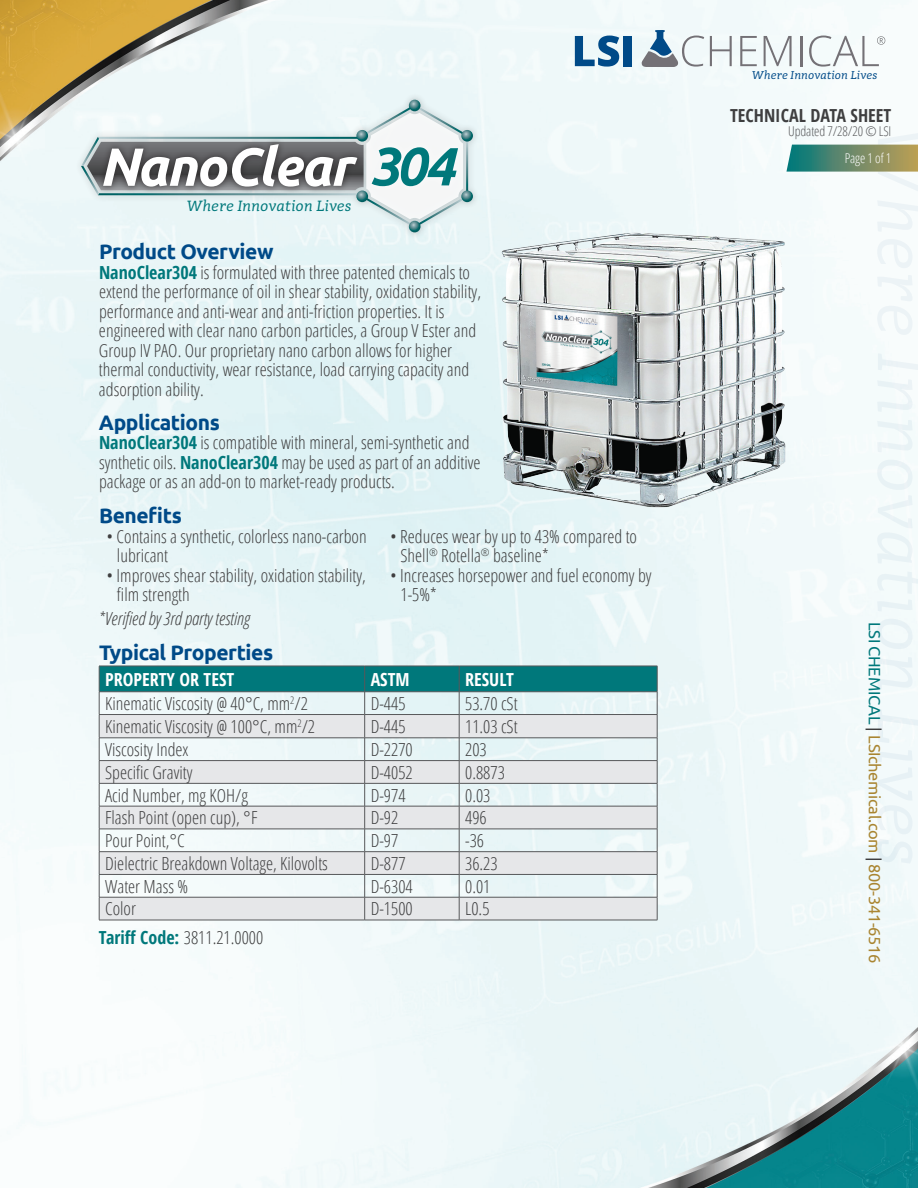
<style>
.page{position:relative;width:918px;height:1188px;background:#fff}
.page>*{position:absolute;margin:0;border:0;box-sizing:border-box;transform-origin:0 0}
.main{font:700 21px "Ubuntu";letter-spacing:-.02em;color:#004a88}
.head1{font:700 21px "Ubuntu";letter-spacing:-.02em;color:#004a88}
.main-2{font:300 18px/19.5px "Open Sans Condensed";color:#3e3e3f}
.bulleted_list_2{font:300 18px/19.5px "Open Sans Condensed";color:#3e3e3f}
.main-3{font:italic 300 18px "Open Sans Condensed";color:#3e3e3f}
.main-4{font:700 18px "Open Sans Condensed";color:#fff}
.address{font:700 18px "Open Sans Condensed";color:#3e3e3f}
.t1{font:16.5px "Ubuntu";letter-spacing:-.02em;color:#a98531}
.t2{font:italic 15.45px "Adagio Slab";color:#00787b}
.address-2{font:300 condensed 13.5px "Open Sans";letter-spacing:-.01em;color:#57585a}
.address-3{font:300 condensed 13.5px "Open Sans";letter-spacing:-.01em;color:#fff}
.t3{font:italic 11.7px "Adagio Slab";color:#004a88}
.s1{font-weight:700;color:#00787b}
.s2{color:#00787b}
.s3{color:#3e3e3f}
</style>
<div class="page">
<img style="left:0;top:0;width:918px;height:1188px">
<svg style="left:575px;top:36px;width:44px;height:31px"></svg>
<div style="left:624px;top:36px;width:8px;height:30px;background:#004a88"></div>
<svg style="left:710px;top:36px;width:22px;height:30px"></svg>
<svg style="left:740px;top:36px;width:17px;height:30px"></svg>
<svg style="left:764px;top:36px;width:28px;height:30px"></svg>
<hr style="left:800px;top:36px;width:2px;height:30px;background:#747176">
<svg style="left:641px;top:30px;width:63px;height:37px"></svg>
<svg style="left:809px;top:36px;width:76px;height:31px"></svg>
<svg style="left:99px;top:666px;width:559px;height:254px;background:#cbdbdd"></svg>
<hr style="left:99px;top:920px;width:266px;height:1px;background:#57585a">
<hr style="left:365px;top:920px;width:94px;height:1px;background:#57585a">
<hr style="left:459px;top:920px;width:198px;height:1px;background:#57585a">
<svg style="left:786px;top:145px;width:132px;height:27px;background:#6c8f6e"></svg>
<div style="left:74px;top:93px;width:406px;height:146px;background:#eaf6f8"></div>
<svg style="left:81px;top:100px;width:392px;height:132px"></svg>
<img style="left:499px;top:232px;width:287px;height:275px">
<p class="t2" style="left:187px;top:196px;width:167px">Where Innovation Lives</p>
<p class="main" style="left:99px;top:239px;width:176px">Product Overview</p>
<p class="main-2" style="left:99px;top:262px;width:384px"><span class="s1">NanoClear304</span> is formulated with three patented chemicals to extend the performance of oil in shear stability, oxidation stability, performance and anti-wear and anti-friction properties. It is engineered with clear nano carbon particles, a Group V Ester and Group IV PAO. Our proprietary nano carbon allows for higher thermal conductivity, wear resistance, load carrying capacity and adsorption ability.</p>
<p class="main" style="left:99px;top:410px;width:122px">Applications</p>
<p class="main-2" style="left:99px;top:433px;width:383px"><span class="s1">NanoClear304</span> is compatible with mineral, semi-synthetic and synthetic oils. <span class="s1">NanoClear304</span> may be used as part of an additive package or as an add-on to market-ready products.</p>
<p class="head1" style="left:99px;top:503px;width:84px">Benefits</p>
<p class="bulleted_list_2" style="left:117px;top:526px;width:251px;text-indent:-10px">• Contains a synthetic, colorless nano-carbon lubricant</p>
<p class="bulleted_list_2" style="left:117px;top:565px;width:250px;text-indent:-10px">• Improves shear stability, oxidation stability, film strength</p>
<p class="bulleted_list_2" style="left:400px;top:526px;width:238px;text-indent:-10px">• Reduces wear by up to 43% compared to<br>Shell<sup>®</sup> Rotella<sup>®</sup> baseline*</p>
<p class="bulleted_list_2" style="left:400px;top:565px;width:253px;text-indent:-10px">• Increases horsepower and fuel economy by<br>1-5%*</p>
<p class="main-3" style="left:99px;top:607px;width:152px">*Verified by 3rd party testing</p>
<p class="head1" style="left:99px;top:640px;width:176px">Typical Properties</p>
<p class="main-4" style="left:105px;top:667px;width:131px">PROPERTY OR TEST</p>
<p class="main-4" style="left:371px;top:667px;width:40px">ASTM</p>
<p class="main-4" style="left:465px;top:667px;width:50px">RESULT</p>
<p class="main-2" style="left:105px;top:693px;width:204px">Kinematic Viscosity @ 40°C, mm<sup>2</sup>/2</p>
<p class="main-2" style="left:371px;top:693px;width:36px">D-445</p>
<p class="main-2" style="left:465px;top:693px;width:54px">53.70 cSt</p>
<p class="main-2" style="left:105px;top:716px;width:211px">Kinematic Viscosity @ 100°C, mm<sup>2</sup>/2</p>
<p class="main-2" style="left:371px;top:716px;width:36px">D-445</p>
<p class="main-2" style="left:465px;top:716px;width:54px">11.03 cSt</p>
<p class="main-2" style="left:105px;top:739px;width:85px">Viscosity Index</p>
<p class="main-2" style="left:371px;top:739px;width:44px">D-2270</p>
<p class="main-2" style="left:465px;top:739px;width:23px">203</p>
<p class="main-2" style="left:105px;top:762px;width:89px">Specific Gravity</p>
<p class="main-2" style="left:371px;top:762px;width:44px">D-4052</p>
<p class="main-2" style="left:465px;top:762px;width:41px">0.8873</p>
<p class="main-2" style="left:105px;top:785px;width:144px">Acid Number, mg KOH/g</p>
<p class="main-2" style="left:371px;top:785px;width:36px">D-974</p>
<p class="main-2" style="left:465px;top:785px;width:27px">0.03</p>
<p class="main-2" style="left:105px;top:808px;width:154px">Flash Point (open cup), °F</p>
<p class="main-2" style="left:371px;top:808px;width:29px">D-92</p>
<p class="main-2" style="left:465px;top:808px;width:23px">496</p>
<p class="main-2" style="left:105px;top:830px;width:81px">Pour Point,°C</p>
<p class="main-2" style="left:371px;top:830px;width:29px">D-97</p>
<p class="main-2" style="left:465px;top:830px;width:20px">-36</p>
<p class="main-2" style="left:105px;top:853px;width:224px">Dielectric Breakdown Voltage, Kilovolts</p>
<p class="main-2" style="left:371px;top:853px;width:36px">D-877</p>
<p class="main-2" style="left:465px;top:853px;width:34px">36.23</p>
<p class="main-2" style="left:105px;top:876px;width:84px">Water Mass %</p>
<p class="main-2" style="left:371px;top:876px;width:44px">D-6304</p>
<p class="main-2" style="left:465px;top:876px;width:27px">0.01</p>
<p class="main-2" style="left:105px;top:899px;width:32px">Color</p>
<p class="main-2" style="left:371px;top:899px;width:44px">D-1500</p>
<p class="main-2" style="left:465px;top:899px;width:26px">L0.5</p>
<p class="bulleted_list_2" style="left:99px;top:927px;width:166px"><span class="s1">Tariff Code:</span> 3811.21.0000</p>
<p class="t3" style="left:752px;top:68px;width:127px">Where Innovation Lives</p>
<p class="address" style="left:730px;top:103px;width:163px">TECHNICAL DATA SHEET</p>
<p class="address-2" style="left:788px;top:122px;width:105px">Updated 7/28/20 © LSI</p>
<p class="address-3" style="left:845px;top:149px;width:48px">Page 1 of 1</p>
<p class="t1" style="left:885px;top:622px;width:343px;rotate:90deg"><span class="s2">LSI CHEMICAL</span> <span class="s3">|</span> LSIchemical.com <span class="s3">|</span> 800-341-6516</p>
</div>
